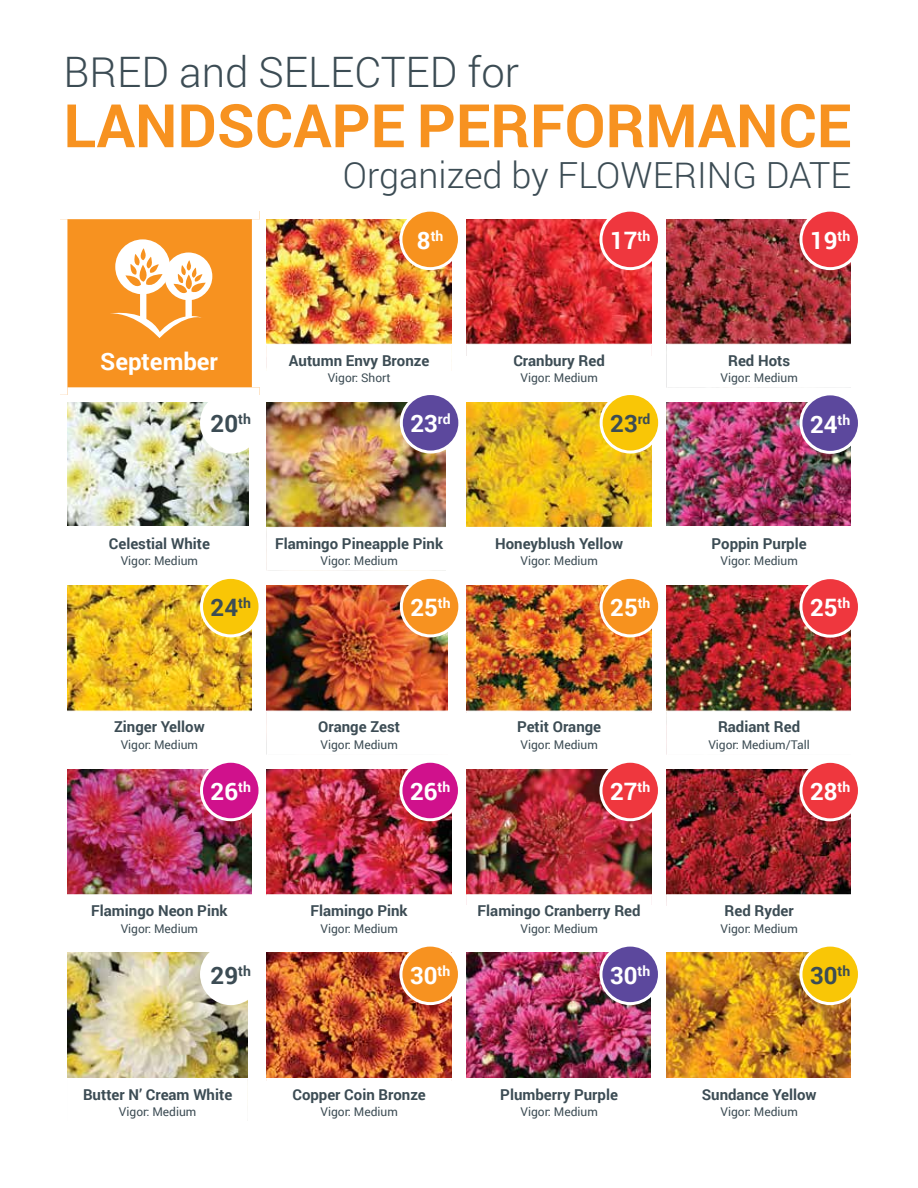
<style>
.page{position:relative;width:918px;height:1188px;background:#fff}
.page>*{position:absolute;margin:0;border:0;box-sizing:border-box;transform-origin:0 0}
.t1{font:700 60px "Roboto";color:#f79220}
.t2{font:300 42px "Roboto";color:#3c4c54}
.t3{font:300 36px "Roboto";color:#3c4c54}
.t4{font:700 24px "Roboto";color:#fff}
.t5{font:700 24px "Roboto";color:#3c4c54}
.t6{font:700 15px "Roboto";color:#3c4c54}
.t7{font:700 13.95px "Roboto";color:#fff}
.t8{font:12px "Roboto";color:#3c4c54}
.s1{font-size:24px}
</style>
<div class="page">
<div style="left:60px;top:211px;width:199px;height:184px;background:#f79220"></div>
<div style="left:52px;top:204px;width:207px;height:15px;background:#fff"></div>
<div style="left:52px;top:219px;width:15px;height:176px;background:#fff"></div>
<div style="left:252px;top:219px;width:15px;height:168px;background:#fff"></div>
<div style="left:67px;top:387px;width:192px;height:15px;background:#fff"></div>
<img style="left:267px;top:219px;width:184px;height:124px">
<img style="left:467px;top:219px;width:184px;height:124px">
<img style="left:666px;top:219px;width:185px;height:124px">
<img style="left:67px;top:402px;width:181px;height:124px">
<img style="left:267px;top:402px;width:179px;height:125px">
<img style="left:467px;top:402px;width:184px;height:124px">
<img style="left:666px;top:402px;width:185px;height:124px">
<img style="left:67px;top:586px;width:185px;height:124px">
<img style="left:267px;top:586px;width:180px;height:124px">
<img style="left:467px;top:586px;width:184px;height:124px">
<img style="left:666px;top:586px;width:185px;height:124px">
<img style="left:67px;top:769px;width:185px;height:125px">
<img style="left:267px;top:769px;width:185px;height:125px">
<img style="left:467px;top:769px;width:184px;height:125px">
<img style="left:666px;top:769px;width:185px;height:125px">
<img style="left:67px;top:953px;width:181px;height:125px">
<img style="left:267px;top:953px;width:185px;height:125px">
<img style="left:467px;top:953px;width:183px;height:125px">
<img style="left:666px;top:953px;width:185px;height:125px">
<div style="left:401px;top:210px;width:58px;height:59px;background:#f7921e;border-radius:50%"></div>
<div style="left:399px;top:209px;width:62px;height:61px;border:3px solid #fff;border-radius:50%"></div>
<div style="left:401px;top:394px;width:59px;height:58px;background:#5c489d;border-radius:50%"></div>
<div style="left:400px;top:392px;width:61px;height:62px;border:3px solid #fff;border-radius:50%"></div>
<div style="left:202px;top:394px;width:58px;height:58px;background:#fff;border-radius:50%"></div>
<div style="left:200px;top:392px;width:62px;height:62px;border:3px solid #fff;border-radius:50%"></div>
<div style="left:401px;top:577px;width:59px;height:59px;background:#f79220;border-radius:50%"></div>
<div style="left:400px;top:576px;width:61px;height:61px;border:3px solid #fff;border-radius:50%"></div>
<div style="left:202px;top:577px;width:58px;height:59px;background:#f9c606;border-radius:50%"></div>
<div style="left:200px;top:576px;width:62px;height:61px;border:3px solid #fff;border-radius:50%"></div>
<div style="left:401px;top:761px;width:58px;height:59px;background:#d0118c;border-radius:50%"></div>
<div style="left:399px;top:760px;width:62px;height:61px;border:3px solid #fff;border-radius:50%"></div>
<div style="left:202px;top:761px;width:58px;height:59px;background:#d0118c;border-radius:50%"></div>
<div style="left:200px;top:760px;width:62px;height:61px;border:3px solid #fff;border-radius:50%"></div>
<div style="left:401px;top:945px;width:58px;height:59px;background:#f79220;border-radius:50%"></div>
<div style="left:399px;top:944px;width:62px;height:61px;border:3px solid #fff;border-radius:50%"></div>
<div style="left:202px;top:945px;width:58px;height:59px;background:#fff;border-radius:50%"></div>
<div style="left:200px;top:944px;width:62px;height:61px;border:3px solid #fff;border-radius:50%"></div>
<div style="left:601px;top:210px;width:58px;height:59px;background:#ef373e;border-radius:50%"></div>
<div style="left:599px;top:209px;width:62px;height:61px;border:3px solid #fff;border-radius:50%"></div>
<div style="left:601px;top:394px;width:59px;height:58px;background:#f9c606;border-radius:50%"></div>
<div style="left:600px;top:392px;width:61px;height:62px;border:3px solid #fff;border-radius:50%"></div>
<div style="left:601px;top:577px;width:59px;height:59px;background:#f7921e;border-radius:50%"></div>
<div style="left:600px;top:576px;width:61px;height:61px;border:3px solid #fff;border-radius:50%"></div>
<div style="left:601px;top:761px;width:58px;height:59px;background:#ef373e;border-radius:50%"></div>
<div style="left:599px;top:760px;width:62px;height:61px;border:3px solid #fff;border-radius:50%"></div>
<div style="left:601px;top:945px;width:58px;height:59px;background:#5c489d;border-radius:50%"></div>
<div style="left:599px;top:944px;width:62px;height:61px;border:3px solid #fff;border-radius:50%"></div>
<div style="left:801px;top:210px;width:58px;height:59px;background:#ef373e;border-radius:50%"></div>
<div style="left:799px;top:209px;width:62px;height:61px;border:3px solid #fff;border-radius:50%"></div>
<div style="left:801px;top:394px;width:58px;height:58px;background:#5c489d;border-radius:50%"></div>
<div style="left:799px;top:392px;width:62px;height:62px;border:3px solid #fff;border-radius:50%"></div>
<div style="left:801px;top:578px;width:58px;height:58px;background:#ef373e;border-radius:50%"></div>
<div style="left:799px;top:576px;width:62px;height:62px;border:3px solid #fff;border-radius:50%"></div>
<div style="left:801px;top:761px;width:58px;height:59px;background:#ef373e;border-radius:50%"></div>
<div style="left:799px;top:760px;width:62px;height:61px;border:3px solid #fff;border-radius:50%"></div>
<div style="left:801px;top:945px;width:58px;height:59px;background:#f9c606;border-radius:50%"></div>
<div style="left:799px;top:944px;width:62px;height:61px;border:3px solid #fff;border-radius:50%"></div>
<svg style="left:266px;top:343px;width:186px;height:28px"></svg>
<svg style="left:266px;top:527px;width:180px;height:44px"></svg>
<svg style="left:266px;top:710px;width:182px;height:45px"></svg>
<svg style="left:67px;top:710px;width:185px;height:1px"></svg>
<svg style="left:266px;top:894px;width:186px;height:1px"></svg>
<svg style="left:67px;top:894px;width:185px;height:1px"></svg>
<svg style="left:466px;top:343px;width:186px;height:13px"></svg>
<svg style="left:466px;top:710px;width:186px;height:3px"></svg>
<svg style="left:466px;top:894px;width:186px;height:11px"></svg>
<svg style="left:666px;top:343px;width:185px;height:45px"></svg>
<svg style="left:666px;top:710px;width:185px;height:45px"></svg>
<svg style="left:666px;top:894px;width:185px;height:12px"></svg>
<svg style="left:110px;top:239px;width:102px;height:99px"></svg>
<h2 class="t2" style="left:63px;top:43px;width:457px">BRED and SELECTED for</h2>
<h1 class="t1" style="left:63px;top:84px;width:789px">LANDSCAPE PERFORMANCE</h1>
<h3 class="t3" style="left:343px;top:150px;width:510px">Organized by FLOWERING DATE</h3>
<p class="t7" style="left:417px;top:226px;width:28px"><span class="s1">8</span>th</p>
<h3 class="t4" style="left:610px;top:224px;width:42px">17<sup>th</sup></h3>
<h3 class="t4" style="left:810px;top:224px;width:42px">19<sup>th</sup></h3>
<h3 class="t4" style="left:100px;top:344px;width:119px">September</h3>
<p class="t6" style="left:513px;top:350px;width:93px">Cranbury Red</p>
<p class="t8" style="left:520px;top:369px;width:79px">Vigor: Medium</p>
<p class="t6" style="left:289px;top:350px;width:142px">Autumn Envy Bronze</p>
<p class="t8" style="left:328px;top:369px;width:64px">Vigor: Short</p>
<p class="t6" style="left:728px;top:350px;width:64px">Red Hots</p>
<p class="t8" style="left:720px;top:369px;width:79px">Vigor: Medium</p>
<h3 class="t5" style="left:211px;top:407px;width:42px">20<sup>th</sup></h3>
<h3 class="t4" style="left:410px;top:407px;width:42px">23<sup>rd</sup></h3>
<h3 class="t5" style="left:610px;top:407px;width:42px">23<sup>rd</sup></h3>
<h3 class="t4" style="left:810px;top:407px;width:42px">24<sup>th</sup></h3>
<p class="t6" style="left:109px;top:533px;width:103px">Celestial White</p>
<p class="t8" style="left:121px;top:553px;width:79px">Vigor: Medium</p>
<p class="t6" style="left:275px;top:533px;width:169px">Flamingo Pineapple Pink</p>
<p class="t8" style="left:320px;top:553px;width:79px">Vigor: Medium</p>
<p class="t6" style="left:495px;top:533px;width:129px">Honeyblush Yellow</p>
<p class="t8" style="left:520px;top:553px;width:79px">Vigor: Medium</p>
<p class="t6" style="left:712px;top:533px;width:97px">Poppin Purple</p>
<p class="t8" style="left:720px;top:553px;width:79px">Vigor: Medium</p>
<h3 class="t5" style="left:211px;top:591px;width:42px">24<sup>th</sup></h3>
<h3 class="t4" style="left:410px;top:591px;width:42px">25<sup>th</sup></h3>
<h3 class="t4" style="left:610px;top:591px;width:42px">25<sup>th</sup></h3>
<h3 class="t4" style="left:810px;top:591px;width:42px">25<sup>th</sup></h3>
<p class="t6" style="left:114px;top:717px;width:92px">Zinger Yellow</p>
<p class="t8" style="left:121px;top:736px;width:79px">Vigor: Medium</p>
<p class="t6" style="left:318px;top:717px;width:83px">Orange Zest</p>
<p class="t8" style="left:320px;top:736px;width:79px">Vigor: Medium</p>
<p class="t6" style="left:517px;top:717px;width:86px">Petit Orange</p>
<p class="t8" style="left:520px;top:736px;width:79px">Vigor: Medium</p>
<p class="t6" style="left:718px;top:717px;width:84px">Radiant Red</p>
<p class="t8" style="left:708px;top:736px;width:103px">Vigor: Medium/Tall</p>
<h3 class="t4" style="left:211px;top:775px;width:42px">26<sup>th</sup></h3>
<h3 class="t4" style="left:410px;top:775px;width:42px">26<sup>th</sup></h3>
<h3 class="t4" style="left:610px;top:775px;width:42px">27<sup>th</sup></h3>
<h3 class="t4" style="left:810px;top:775px;width:42px">28<sup>th</sup></h3>
<p class="t6" style="left:91px;top:900px;width:138px">Flamingo Neon Pink</p>
<p class="t8" style="left:121px;top:920px;width:79px">Vigor: Medium</p>
<p class="t6" style="left:311px;top:900px;width:99px">Flamingo Pink</p>
<p class="t8" style="left:320px;top:920px;width:79px">Vigor: Medium</p>
<p class="t6" style="left:478px;top:900px;width:165px">Flamingo Cranberry Red</p>
<p class="t8" style="left:520px;top:920px;width:79px">Vigor: Medium</p>
<p class="t6" style="left:725px;top:900px;width:71px">Red Ryder</p>
<p class="t8" style="left:720px;top:920px;width:79px">Vigor: Medium</p>
<h3 class="t5" style="left:211px;top:958px;width:42px">29<sup>th</sup></h3>
<h3 class="t4" style="left:410px;top:958px;width:42px">30<sup>th</sup></h3>
<h3 class="t4" style="left:610px;top:958px;width:42px">30<sup>th</sup></h3>
<h3 class="t5" style="left:810px;top:958px;width:42px">30<sup>th</sup></h3>
<p class="t6" style="left:83px;top:1084px;width:151px">Butter N’ Cream White</p>
<p class="t8" style="left:119px;top:1104px;width:79px">Vigor: Medium</p>
<p class="t6" style="left:292px;top:1084px;width:135px">Copper Coin Bronze</p>
<p class="t8" style="left:320px;top:1104px;width:79px">Vigor: Medium</p>
<p class="t6" style="left:500px;top:1084px;width:119px">Plumberry Purple</p>
<p class="t8" style="left:520px;top:1104px;width:79px">Vigor: Medium</p>
<p class="t6" style="left:702px;top:1084px;width:116px">Sundance Yellow</p>
<p class="t8" style="left:720px;top:1104px;width:79px">Vigor: Medium</p>
</div>
